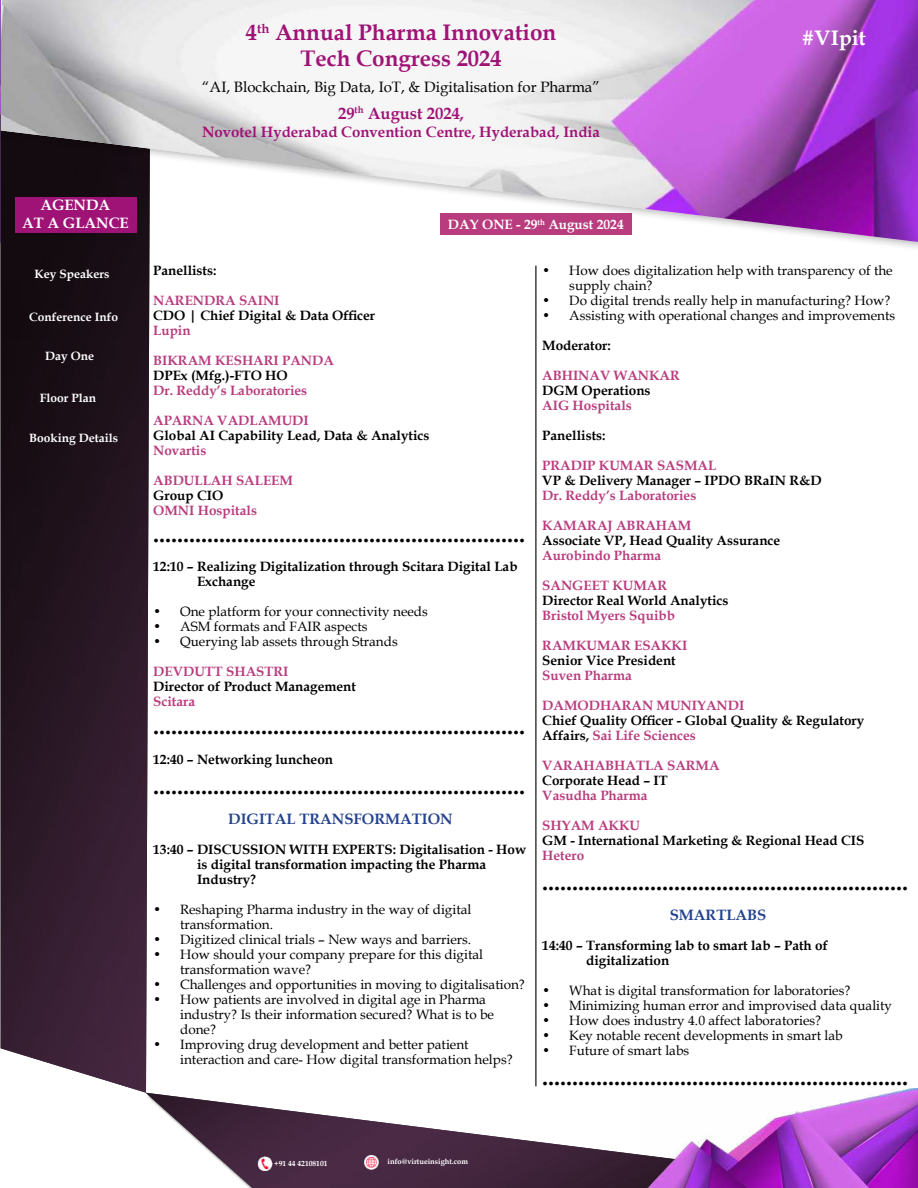
<style>
.page{position:relative;width:918px;height:1188px;background:#fff}
.page>*{position:absolute;margin:0;border:0;box-sizing:border-box;transform-origin:0 0}
.t1{font:700 24px "Book Antiqua";color:#000}
.t2{font:700 22.5px/25.5px "Book Antiqua";color:#9f1377;text-align:center}
.t3{font:700 21px "Book Antiqua";color:#fff}
.t4{font:700 16.5px "Book Antiqua";color:#9f1377}
.t5{font:15px "Book Antiqua";color:#000}
.t6{font:700 15px "Book Antiqua";color:#9f1377}
.t7{font:700 15px "Book Antiqua";color:#24428e}
.t8{font:700 15px/18px "Book Antiqua";color:#fff;text-align:center}
.t9{font:13.5px/15px "Book Antiqua";color:#000}
.t10{font:700 13.5px/15px "Book Antiqua";color:#000}
.t11{font:700 13.5px "Book Antiqua";color:#b93c7e}
.t12{font:700 13.5px "Book Antiqua";color:#fff}
.t13{font:700 12px "Book Antiqua";color:#fff}
.t14{font:700 7.5px "Book Antiqua";color:#fff}
.s1{color:#b93c7e}
</style>
<div class="page">
<img style="left:146px;top:1093px;width:495px;height:95px">
<img style="left:641px;top:1089px;width:277px;height:99px">
<img style="left:364px;top:1155px;width:15px;height:15px">
<img style="left:257px;top:1156px;width:16px;height:15px">
<img style="left:1px;top:252px;width:149px;height:841px">
<div style="left:0;top:0;width:918px;height:252px;background:#000;opacity:.3"></div>
<svg style="left:1px;top:0;width:917px;height:242px"></svg>
<hr style="left:535px;top:266px;width:2px;height:820px;background:#414042">
<div style="left:15px;top:197px;width:121px;height:36px;background:#9f1377"></div>
<div style="left:440px;top:214px;width:192px;height:21px;background:#b93c7e"></div>
<p class="t8" style="left:22px;top:196px;width:108px">AGENDA<br>AT A GLANCE</p>
<p class="t13" style="left:35px;top:266px;width:77px">Key Speakers</p>
<p class="t13" style="left:29px;top:308px;width:91px">Conference Info</p>
<p class="t13" style="left:45px;top:348px;width:50px">Day One</p>
<p class="t13" style="left:40px;top:390px;width:58px">Floor Plan</p>
<p class="t13" style="left:29px;top:430px;width:90px">Booking Details</p>
<h2 class="t2" style="left:246px;top:20px;width:312px">4<sup>th</sup> Annual Pharma Innovation<br>Tech Congress 2024</h2>
<p class="t5" style="left:202px;top:76px;width:399px">“AI, Blockchain, Big Data, IoT, &amp; Digitalisation for Pharma”</p>
<p class="t4" style="left:338px;top:102px;width:127px">29<sup>th</sup> August 2024,</p>
<p class="t6" style="left:202px;top:121px;width:399px">Novotel Hyderabad Convention Centre, Hyderabad, India</p>
<p class="t12" style="left:448px;top:215px;width:177px">DAY ONE - 29<sup>th</sup> August 2024</p>
<h3 class="t3" style="left:802px;top:24px;width:66px">#VIpit</h3>
<p class="t10" style="left:153px;top:263px;width:65px">Panellists:</p>
<p class="t11" style="left:153px;top:292px;width:128px">NARENDRA SAINI</p>
<p class="t10" style="left:153px;top:308px;width:223px">CDO | Chief Digital &amp; Data Officer</p>
<p class="t11" style="left:153px;top:322px;width:39px">Lupin</p>
<p class="t11" style="left:153px;top:352px;width:182px">BIKRAM KESHARI PANDA</p>
<p class="t10" style="left:153px;top:368px;width:136px">DPEx (Mfg.)-FTO HO</p>
<p class="t11" style="left:153px;top:382px;width:156px">Dr. Reddy’s Laboratories</p>
<p class="t11" style="left:153px;top:412px;width:157px">APARNA VADLAMUDI</p>
<p class="t10" style="left:153px;top:428px;width:278px">Global AI Capability Lead, Data &amp; Analytics</p>
<p class="t11" style="left:153px;top:442px;width:55px">Novartis</p>
<p class="t11" style="left:153px;top:472px;width:141px">ABDULLAH SALEEM</p>
<p class="t10" style="left:153px;top:488px;width:72px">Group CIO</p>
<p class="t11" style="left:153px;top:502px;width:105px">OMNI Hospitals</p>
<h1 class="t1" style="left:153px;top:518px;width:373px">..............................................................</h1>
<p class="t10" style="left:197px;top:559px;width:322px;text-indent:-44px">12:10 – Realizing Digitalization through Scitara Digital Lab<br>Exchange</p>
<p class="t9" style="left:153px;top:604px;width:276px">• One platform for your connectivity needs</p>
<p class="t9" style="left:153px;top:619px;width:216px">• ASM formats and FAIR aspects</p>
<p class="t9" style="left:153px;top:634px;width:246px">• Querying lab assets through Strands</p>
<p class="t11" style="left:153px;top:662px;width:137px">DEVDUTT SHASTRI</p>
<p class="t10" style="left:153px;top:679px;width:204px">Director of Product Management</p>
<p class="t11" style="left:153px;top:692px;width:43px">Scitara</p>
<h1 class="t1" style="left:153px;top:710px;width:373px">..............................................................</h1>
<p class="t10" style="left:153px;top:752px;width:181px">12:40 – Networking luncheon</p>
<h1 class="t1" style="left:153px;top:770px;width:373px">..............................................................</h1>
<p class="t7" style="left:228px;top:809px;width:226px">DIGITAL TRANSFORMATION</p>
<p class="t10" style="left:197px;top:842px;width:331px;text-indent:-44px">13:40 – DISCUSSION WITH EXPERTS: Digitalisation - How is digital transformation impacting the Pharma<br>Industry?</p>
<p class="t9" style="left:180px;top:902px;width:293px;text-indent:-27px">• Reshaping Pharma industry in the way of digital transformation.</p>
<p class="t9" style="left:153px;top:932px;width:320px">• Digitized clinical trials – New ways and barriers.</p>
<p class="t9" style="left:180px;top:947px;width:304px;text-indent:-27px">• How should your company prepare for this digital transformation wave?</p>
<p class="t9" style="left:153px;top:977px;width:373px">• Challenges and opportunities in moving to digitalisation?</p>
<p class="t9" style="left:180px;top:992px;width:315px;text-indent:-27px">• How patients are involved in digital age in Pharma industry? Is their information secured? What is to be done?</p>
<p class="t9" style="left:180px;top:1037px;width:334px;text-indent:-27px">• Improving drug development and better patient interaction and care- How digital transformation helps?</p>
<p class="t9" style="left:569px;top:263px;width:325px;text-indent:-27px">• How does digitalization help with transparency of the supply chain?</p>
<p class="t9" style="left:542px;top:293px;width:350px">• Do digital trends really help in manufacturing? How?</p>
<p class="t9" style="left:542px;top:308px;width:355px">• Assisting with operational changes and improvements</p>
<p class="t10" style="left:542px;top:338px;width:70px">Moderator:</p>
<p class="t11" style="left:542px;top:367px;width:139px">ABHINAV WANKAR</p>
<p class="t10" style="left:542px;top:383px;width:110px">DGM Operations</p>
<p class="t11" style="left:542px;top:397px;width:91px">AIG Hospitals</p>
<p class="t10" style="left:542px;top:428px;width:65px">Panellists:</p>
<p class="t11" style="left:542px;top:457px;width:176px">PRADIP KUMAR SASMAL</p>
<p class="t10" style="left:542px;top:473px;width:281px">VP &amp; Delivery Manager – IPDO BRaIN R&amp;D</p>
<p class="t11" style="left:542px;top:487px;width:156px">Dr. Reddy’s Laboratories</p>
<p class="t11" style="left:542px;top:517px;width:150px">KAMARAJ ABRAHAM</p>
<p class="t10" style="left:542px;top:533px;width:240px">Associate VP, Head Quality Assurance</p>
<p class="t11" style="left:542px;top:547px;width:120px">Aurobindo Pharma</p>
<p class="t11" style="left:542px;top:577px;width:126px">SANGEET KUMAR</p>
<p class="t10" style="left:542px;top:593px;width:188px">Director Real World Analytics</p>
<p class="t11" style="left:542px;top:607px;width:134px">Bristol Myers Squibb</p>
<p class="t11" style="left:542px;top:637px;width:147px">RAMKUMAR ESAKKI</p>
<p class="t10" style="left:542px;top:653px;width:135px">Senior Vice President</p>
<p class="t11" style="left:542px;top:667px;width:91px">Suven Pharma</p>
<p class="t11" style="left:542px;top:697px;width:204px">DAMODHARAN MUNIYANDI</p>
<p class="t10" style="left:542px;top:713px;width:324px">Chief Quality Officer - Global Quality &amp; Regulatory<br>Affairs, <span class="s1">Sai Life Sciences</span></p>
<p class="t11" style="left:542px;top:757px;width:179px">VARAHABHATLA SARMA</p>
<p class="t10" style="left:542px;top:773px;width:127px">Corporate Head – IT</p>
<p class="t11" style="left:542px;top:787px;width:107px">Vasudha Pharma</p>
<p class="t11" style="left:542px;top:817px;width:99px">SHYAM AKKU</p>
<p class="t10" style="left:542px;top:833px;width:324px">GM - International Marketing &amp; Regional Head CIS</p>
<p class="t11" style="left:542px;top:847px;width:43px">Hetero</p>
<h1 class="t1" style="left:542px;top:866px;width:367px">.............................................................</h1>
<p class="t7" style="left:670px;top:905px;width:98px">SMARTLABS</p>
<p class="t10" style="left:586px;top:938px;width:243px;text-indent:-44px">14:40 – Transforming lab to smart lab – Path of digitalization</p>
<p class="t9" style="left:542px;top:983px;width:310px">• What is digital transformation for laboratories?</p>
<p class="t9" style="left:542px;top:998px;width:351px">• Minimizing human error and improvised data quality</p>
<p class="t9" style="left:542px;top:1013px;width:280px">• How does industry 4.0 affect laboratories?</p>
<p class="t9" style="left:542px;top:1028px;width:302px">• Key notable recent developments in smart lab</p>
<p class="t9" style="left:542px;top:1043px;width:148px">• Future of smart labs</p>
<h1 class="t1" style="left:542px;top:1061px;width:367px">.............................................................</h1>
<p class="t14" style="left:274px;top:1158px;width:55px">+91 44 42108101</p>
<p class="t14" style="left:388px;top:1157px;width:82px">info@virtueinsight.com</p>
</div>
